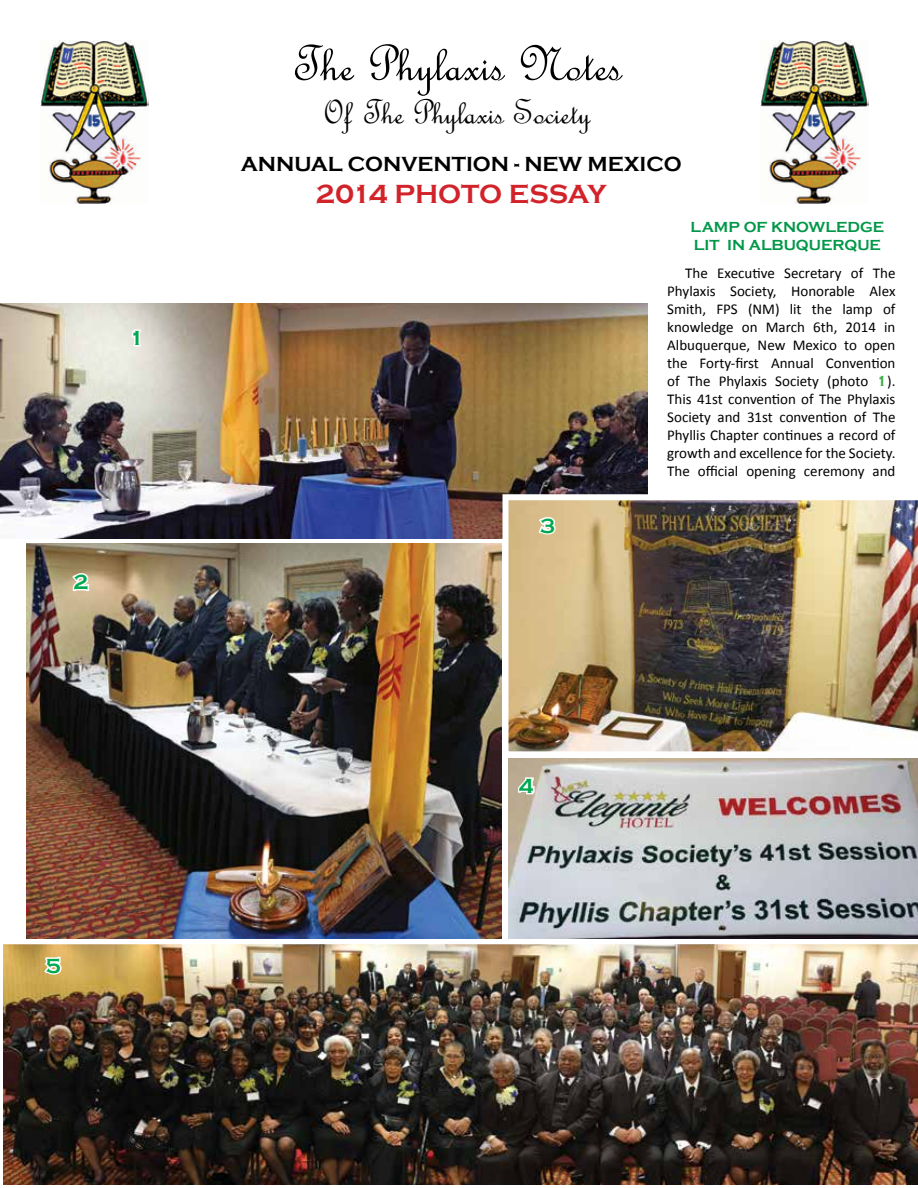
<style>
.page{position:relative;width:918px;height:1188px;background:#fff}
.page>*{position:absolute;margin:0;border:0;box-sizing:border-box;transform-origin:0 0}
.t1{font:54px "French Script";color:#000}
.t2{font:36px "French Script";color:#000}
.t3{font:700 27px "Copperplate Gothic";letter-spacing:-.005em;color:#d2232a}
.t4{font:700 21px "Copperplate Gothic";color:#000}
.t5{font:700 21px "Copperplate Gothic";color:#00a850}
.t6{font:15px/18px "Calibri";color:#000;text-align:justify}
.t7{font:700 15px/18px "Copperplate Gothic";color:#009748}
.s1{font-family:"Copperplate Gothic";font-weight:700;color:#40ad48}
</style>
<div class="page">
<img style="left:3px;top:938px;width:915px;height:247px">
<img style="left:508px;top:759px;width:410px;height:179px">
<img style="left:26px;top:544px;width:476px;height:394px">
<img style="left:40px;top:40px;width:108px;height:163px">
<img style="left:760px;top:40px;width:108px;height:163px">
<svg style="left:70px;top:571px;width:21px;height:22px"></svg>
<svg style="left:515px;top:774px;width:22px;height:23px"></svg>
<svg style="left:42px;top:955px;width:22px;height:22px"></svg>
<img style="left:0;top:303px;width:648px;height:235px">
<img style="left:502px;top:494px;width:416px;height:258px">
<svg style="left:130px;top:327px;width:13px;height:22px"></svg>
<svg style="left:537px;top:515px;width:21px;height:22px"></svg>
<h3 class="t5" style="left:129px;top:326px;width:16px">1</h3>
<h3 class="t5" style="left:74px;top:570px;width:16px">2</h3>
<h3 class="t5" style="left:46px;top:954px;width:16px">5</h3>
<h1 class="t1" style="left:292px;top:30px;width:331px">The Phylaxis Notes</h1>
<h2 class="t2" style="left:324px;top:90px;width:268px">Of The Phylaxis Society</h2>
<h3 class="t4" style="left:241px;top:152px;width:442px">ANNUAL CONVENTION - NEW MEXICO</h3>
<h3 class="t3" style="left:316px;top:179px;width:292px">2014 PHOTO ESSAY</h3>
<p class="t7" style="left:691px;top:218px;width:195px">LAMP OF KNOWLEDGE<br>LIT IN ALBUQUERQUE</p>
<h3 class="t5" style="left:540px;top:514px;width:16px">3</h3>
<h3 class="t5" style="left:519px;top:774px;width:16px">4</h3>
<p class="t6" style="left:667px;top:264px;width:230px;text-indent:18px">The Executive Secretary of The Phylaxis Society, Honorable Alex Smith, FPS (NM) lit the lamp of knowledge on March 6th, 2014 in Albuquerque, New Mexico to open the Forty-first Annual Convention of The Phylaxis Society (photo <span class="s1">1</span>).<br>This 41st convention of The Phylaxis Society and 31st convention of The Phyllis Chapter continues a record of growth and excellence for the Society.<br>The official opening ceremony and</p>
</div>
